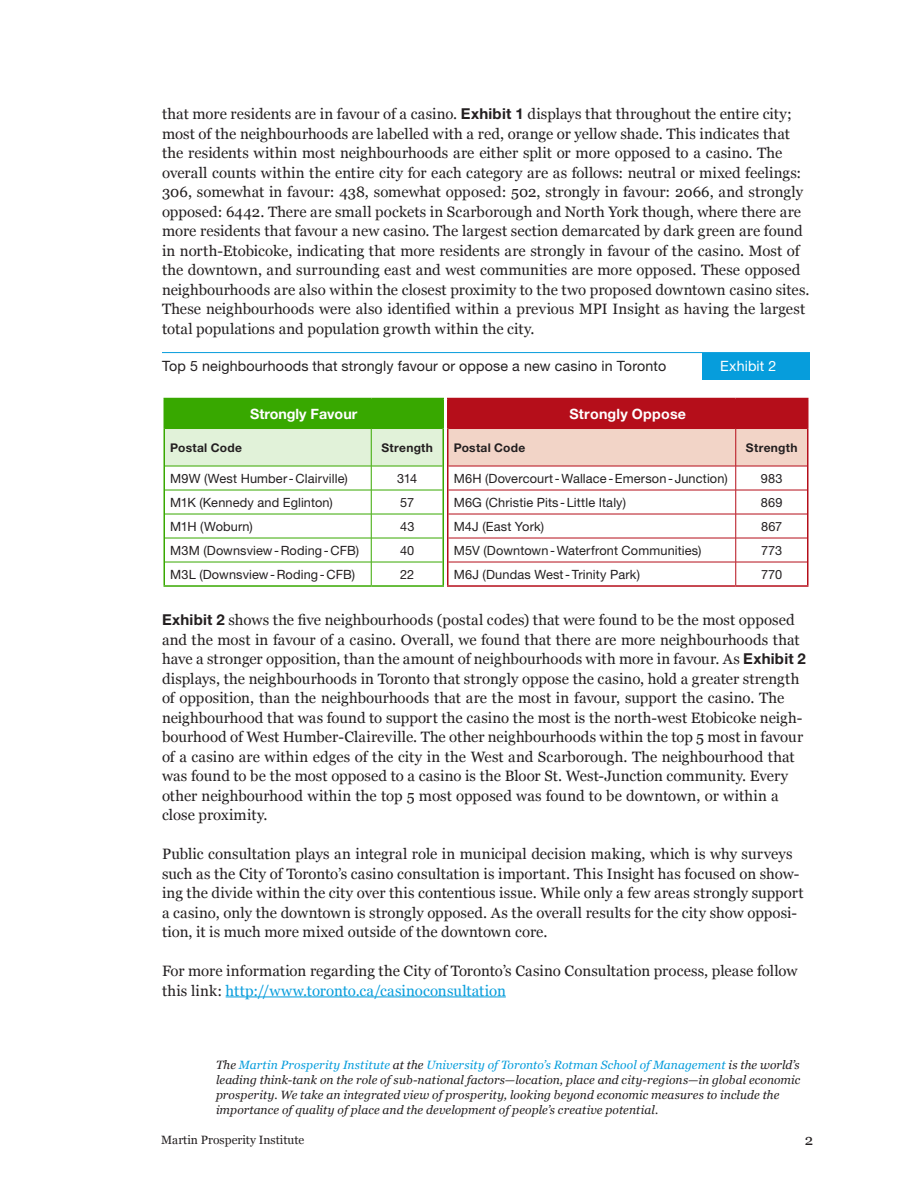
<style>
.page{position:relative;width:918px;height:1188px;background:#fff}
.page>*{position:absolute;margin:0;border:0;box-sizing:border-box;transform-origin:0 0}
.Body{font:15px/19.5px "Georgia";letter-spacing:.005em;color:#231f20}
.Exhibits{font:14.25px "Helvetica Neue LT Std";letter-spacing:.01em;color:#231f20}
.t1{font:700 14.25px "Helvetica Neue LT Std";letter-spacing:.005em;color:#fff}
.Exhibits-2{font:14.25px "Helvetica Neue LT Std";letter-spacing:.01em;color:#fff}
.t2{font:12.75px "Helvetica Neue LT Std";letter-spacing:.01em;color:#231f20}
.Body-2{font:italic 12px/15px "Georgia";letter-spacing:.005em;color:#231f20}
.t3{font:700 12px "Helvetica Neue LT Std";letter-spacing:.025em;color:#231f20}
.t4{font:12px "Georgia";color:#231f20}
.s1{font-family:"Helvetica Neue LT Std";font-weight:700}
.s2{color:#069ddc}
</style>
<div class="page">
<div style="left:164px;top:399px;width:279px;height:30px;background:#38a800"></div>
<div style="left:448px;top:399px;width:360px;height:30px;background:#b50e1a"></div>
<hr style="left:447px;top:398px;width:289px;height:1px;background:#b50e1a">
<hr style="left:447px;top:399px;width:1px;height:30px;background:#b50e1a">
<hr style="left:736px;top:398px;width:72px;height:1px;background:#b50e1a">
<hr style="left:447px;top:585px;width:289px;height:2px;background:#b50e1a">
<hr style="left:736px;top:585px;width:72px;height:2px;background:#b50e1a">
<hr style="left:164px;top:398px;width:207px;height:1px;background:#38a800">
<hr style="left:371px;top:398px;width:73px;height:1px;background:#38a800">
<hr style="left:442px;top:399px;width:2px;height:30px;background:#38a800">
<hr style="left:164px;top:585px;width:207px;height:2px;background:#38a800">
<hr style="left:371px;top:585px;width:73px;height:2px;background:#38a800">
<svg style="left:164px;top:429px;width:644px;height:156px"></svg>
<hr style="left:165px;top:466px;width:206px;height:1px;background:#38a800">
<hr style="left:371px;top:466px;width:71px;height:1px;background:#38a800">
<hr style="left:165px;top:490px;width:206px;height:1px;background:#38a800">
<hr style="left:371px;top:490px;width:71px;height:1px;background:#38a800">
<hr style="left:165px;top:514px;width:206px;height:1px;background:#38a800">
<hr style="left:371px;top:514px;width:71px;height:1px;background:#38a800">
<hr style="left:165px;top:538px;width:206px;height:1px;background:#38a800">
<hr style="left:371px;top:538px;width:71px;height:1px;background:#38a800">
<hr style="left:165px;top:562px;width:206px;height:1px;background:#38a800">
<hr style="left:371px;top:562px;width:71px;height:1px;background:#38a800">
<div style="left:702px;top:353px;width:108px;height:27px;background:#069ddc"></div>
<hr style="left:162px;top:352px;width:648px;height:1px;background:#069ddc">
<hr style="left:226px;top:997px;width:280px;height:1px;background:#069ddc">
<p class="Body" style="left:162px;top:104px;width:649px">that more residents are in favour of a casino. <span class="s1">Exhibit 1</span> displays that throughout the entire city; most of the neighbourhoods are labelled with a red, orange or yellow shade. This indicates that the residents within most neighbourhoods are either split or more opposed to a casino. The overall counts within the entire city for each category are as follows: neutral or mixed feelings:<br>306, somewhat in favour: 438, somewhat opposed: 502, strongly in favour: 2066, and strongly opposed: 6442. There are small pockets in Scarborough and North York though, where there are more residents that favour a new casino. The largest section demarcated by dark green are found in north-Etobicoke, indicating that more residents are strongly in favour of the casino. Most of the downtown, and surrounding east and west communities are more opposed. These opposed neighbourhoods are also within the closest proximity to the two proposed downtown casino sites.<br>These neighbourhoods were also identified within a previous MPI Insight as having the largest total populations and population growth within the city.</p>
<p class="Exhibits" style="left:162px;top:358px;width:506px">Top 5 neighbourhoods that strongly favour or oppose a new casino in Toronto</p>
<p class="Exhibits-2" style="left:720px;top:358px;width:58px">Exhibit 2</p>
<p class="t1" style="left:250px;top:405px;width:109px">Strongly Favour</p>
<p class="t1" style="left:569px;top:405px;width:118px">Strongly Oppose</p>
<p class="t3" style="left:170px;top:440px;width:73px">Postal Code</p>
<p class="t3" style="left:381px;top:440px;width:53px">Strength</p>
<p class="t3" style="left:454px;top:440px;width:73px">Postal Code</p>
<p class="t3" style="left:746px;top:440px;width:53px">Strength</p>
<p class="t2" style="left:170px;top:470px;width:179px">M9W (West Humber-Clairville)</p>
<p class="t2" style="left:397px;top:470px;width:22px">314</p>
<p class="t2" style="left:454px;top:470px;width:275px">M6H (Dovercourt-Wallace-Emerson-Junction)</p>
<p class="t2" style="left:761px;top:470px;width:23px">983</p>
<p class="t2" style="left:170px;top:494px;width:164px">M1K (Kennedy and Eglinton)</p>
<p class="t2" style="left:400px;top:494px;width:15px">57</p>
<p class="t2" style="left:454px;top:494px;width:174px">M6G (Christie Pits -Little Italy)</p>
<p class="t2" style="left:761px;top:494px;width:23px">869</p>
<p class="t2" style="left:170px;top:518px;width:84px">M1H (Woburn)</p>
<p class="t2" style="left:400px;top:518px;width:16px">43</p>
<p class="t2" style="left:454px;top:518px;width:92px">M4J (East York)</p>
<p class="t2" style="left:761px;top:518px;width:23px">867</p>
<p class="t2" style="left:170px;top:542px;width:190px">M3M (Downsview-Roding-CFB)</p>
<p class="t2" style="left:400px;top:542px;width:16px">40</p>
<p class="t2" style="left:454px;top:542px;width:249px">M5V (Downtown-Waterfront Communities)</p>
<p class="t2" style="left:761px;top:542px;width:23px">773</p>
<p class="t2" style="left:170px;top:566px;width:186px">M3L (Downsview-Roding-CFB)</p>
<p class="t2" style="left:400px;top:566px;width:16px">22</p>
<p class="t2" style="left:454px;top:566px;width:188px">M6J (Dundas West-Trinity Park)</p>
<p class="t2" style="left:761px;top:566px;width:23px">770</p>
<p class="Body" style="left:162px;top:610px;width:645px"><span class="s1">Exhibit 2</span> shows the five neighbourhoods (postal codes) that were found to be the most opposed and the most in favour of a casino. Overall, we found that there are more neighbourhoods that have a stronger opposition, than the amount of neighbourhoods with more in favour. As <span class="s1">Exhibit 2 </span>displays, the neighbourhoods in Toronto that strongly oppose the casino, hold a greater strength of opposition, than the neighbourhoods that are the most in favour, support the casino. The neighbourhood that was found to support the casino the most is the north-west Etobicoke neigh&shy;bourhood of West Humber-Claireville. The other neighbourhoods within the top 5 most in favour of a casino are within edges of the city in the West and Scarborough. The neighbourhood that was found to be the most opposed to a casino is the Bloor St. West-Junction community. Every other neighbourhood within the top 5 most opposed was found to be downtown, or within a close proximity.</p>
<p class="Body" style="left:162px;top:844px;width:643px">Public consultation plays an integral role in municipal decision making, which is why surveys such as the City of Toronto’s casino consultation is important. This Insight has focused on show&shy;ing the divide within the city over this contentious issue. While only a few areas strongly support a casino, only the downtown is strongly opposed. As the overall results for the city show opposi&shy;tion, it is much more mixed outside of the downtown core.</p>
<p class="Body" style="left:162px;top:961px;width:637px">For more information regarding the City of Toronto’s Casino Consultation process, please follow this link: <span class="s2">http://www.toronto.ca/casinoconsultation</span></p>
<p class="Body-2" style="left:216px;top:1057px;width:586px">The <span class="s2">Martin Prosperity Institute</span> at the <span class="s2">University of Toronto’s Rotman School of Management</span> is the world’s leading think-tank on the role of sub-national factors—location, place and city-regions—in global economic prosperity. We take an integrated view of prosperity, looking beyond economic measures to include the importance of quality of place and the development of people’s creative potential.</p>
<p class="t4" style="left:161px;top:1131px;width:145px">Martin Prosperity Institute</p>
<p class="Body" style="left:805px;top:1130px;width:10px">2</p>
</div>
